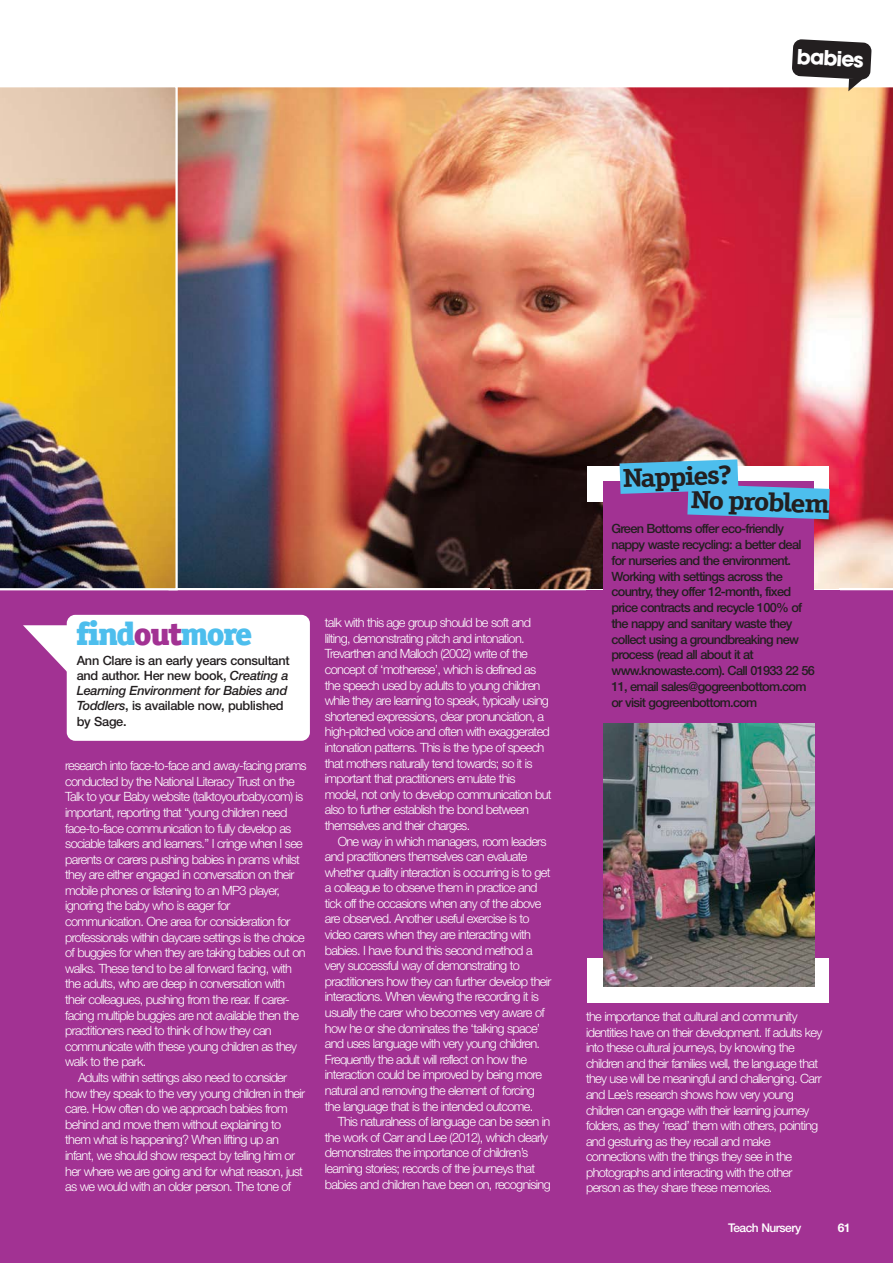
<style>
.page{position:relative;width:893px;height:1263px;background:#fff}
.page>*{position:absolute;margin:0;border:0;box-sizing:border-box;transform-origin:0 0}
.t1{font:900 32.7px "Officina Ser ITC";letter-spacing:-.045em;color:#4dbeed}
.t2{font:700 26.1px "Officina Ser ITC";color:#231f20;scale:1.18 1}
.t3{font:700 20.4px "Avant Garde LT";color:#fff}
.t4{font:300 12.75px/15.6px "Helvetica Neue";letter-spacing:-.055em;color:#fff}
.t5{font:500 12.75px/15.8px "Helvetica Neue CE";letter-spacing:-.055em;color:#231f20}
.t6{font:500 12.75px/15.1px "Helvetica Neue CE";letter-spacing:-.02em;color:#231f20}
.t7{font:500 12px "Helvetica Neue CE";letter-spacing:-.045em;color:#fff}
.t8{font:700 12px "Helvetica Neue";color:#fff}
.s1{color:#a23293}
.s2{font-style:italic}
</style>
<div class="page">
<div style="left:0;top:98px;width:893px;height:1165px;background:#a23293"></div>
<img style="left:178px;top:87px;width:715px;height:503px">
<div style="left:67px;top:615px;width:243px;height:126px;background:#fff;border-radius:9px"></div>
<svg style="left:23px;top:625px;width:44px;height:48px"></svg>
<svg style="left:792px;top:39px;width:80px;height:52px"></svg>
<img style="left:0;top:87px;width:178px;height:503px">
<div style="left:587px;top:467px;width:242px;height:536px;background:#fff"></div>
<div style="left:586px;top:590px;width:254px;height:368px;background:#a23293"></div>
<img style="left:604px;top:723px;width:210px;height:264px">
<img style="left:490px;top:503px;width:348px;height:85px">
<div style="left:603px;top:481px;width:211px;height:236px;background:#a23293"></div>
<svg style="left:619px;top:459px;width:211px;height:60px"></svg>
<h3 class="t3" style="left:798px;top:43px;width:68px;rotate:3deg">babies</h3>
<h1 class="t1" style="left:76px;top:614px;width:178px">find<span class="s1">out</span>more</h1>
<p class="t6" style="left:77px;top:654px;width:214px">Ann Clare is an early years consultant and author. Her new book, <span class="s2">Creating a<br>Learning Environment for Babies and<br>Toddlers</span>, is available now, published by Sage.</p>
<p class="t4" style="left:65px;top:759px;width:243px">research into face-to-face and away-facing prams</p>
<p class="t4" style="left:65px;top:775px;width:231px">conducted by the National Literacy Trust on the</p>
<p class="t4" style="left:65px;top:790px;width:240px">Talk to your Baby website (talktoyourbaby.com) is</p>
<p class="t4" style="left:65px;top:806px;width:224px">important, reporting that “young children need</p>
<p class="t4" style="left:65px;top:821px;width:228px">face-to-face communication to fully develop as</p>
<p class="t4" style="left:65px;top:837px;width:239px">sociable talkers and learners.” I cringe when I see</p>
<p class="t4" style="left:65px;top:853px;width:236px">parents or carers pushing babies in prams whilst</p>
<p class="t4" style="left:65px;top:868px;width:231px">they are either engaged in conversation on their</p>
<p class="t4" style="left:65px;top:884px;width:216px">mobile phones or listening to an MP3 player,</p>
<p class="t4" style="left:65px;top:899px;width:167px">ignoring the baby who is eager for</p>
<p class="t4" style="left:65px;top:915px;width:227px">communication. One area for consideration for</p>
<p class="t4" style="left:65px;top:931px;width:241px">professionals within daycare settings is the choice</p>
<p class="t4" style="left:65px;top:946px;width:242px">of buggies for when they are taking babies out on</p>
<p class="t4" style="left:65px;top:962px;width:228px">walks. These tend to be all forward facing, with</p>
<p class="t4" style="left:65px;top:977px;width:221px">the adults, who are deep in conversation with</p>
<p class="t4" style="left:65px;top:993px;width:226px">their colleagues, pushing from the rear. If carer-</p>
<p class="t4" style="left:65px;top:1008px;width:235px">facing multiple buggies are not available then the</p>
<p class="t4" style="left:65px;top:1024px;width:208px">practitioners need to think of how they can</p>
<p class="t4" style="left:65px;top:1040px;width:233px">communicate with these young children as they</p>
<p class="t4" style="left:65px;top:1055px;width:83px">walk to the park.</p>
<p class="t4" style="left:78px;top:1071px;width:211px">Adults within settings also need to consider</p>
<p class="t4" style="left:65px;top:1086px;width:241px">how they speak to the very young children in their</p>
<p class="t4" style="left:65px;top:1102px;width:224px">care. How often do we approach babies from</p>
<p class="t4" style="left:65px;top:1118px;width:218px">behind and move them without explaining to</p>
<p class="t4" style="left:65px;top:1133px;width:215px">them what is happening? When lifting up an</p>
<p class="t4" style="left:65px;top:1149px;width:231px">infant, we should show respect by telling him or</p>
<p class="t4" style="left:65px;top:1164px;width:239px">her where we are going and for what reason, just</p>
<p class="t4" style="left:65px;top:1180px;width:227px">as we would with an older person. The tone of</p>
<p class="t4" style="left:325px;top:616px;width:228px">talk with this age group should be soft and lilting, demonstrating pitch and intonation.<br>Trevarthen and Malloch (2002) write of the concept of ‘motherese’, which is defined as the speech used by adults to young children while they are learning to speak, typically using shortened expressions, clear pronunciation, a high-pitched voice and often with exaggerated intonation patterns. This is the type of speech that mothers naturally tend towards; so it is important that practitioners emulate this model, not only to develop communication but also to further establish the bond between themselves and their charges.</p>
<p class="t4" style="left:325px;top:834px;width:228px;text-indent:13px">One way in which managers, room leaders and practitioners themselves can evaluate whether quality interaction is occurring is to get a colleague to observe them in practice and tick off the occasions when any of the above are observed. Another useful exercise is to video carers when they are interacting with babies. I have found this second method a very successful way of demonstrating to practitioners how they can further develop their interactions. When viewing the recording it is usually the carer who becomes very aware of how he or she dominates the ‘talking space’ and uses language with very young children.<br>Frequently the adult will reflect on how the interaction could be improved by being more natural and removing the element of forcing the language that is the intended outcome.</p>
<p class="t4" style="left:325px;top:1115px;width:227px;text-indent:13px">This naturalness of language can be seen in the work of Carr and Lee (2012), which clearly demonstrates the importance of children’s learning stories; records of the journeys that babies and children have been on, recognising</p>
<h2 class="t2" style="left:622px;top:469px;width:94px;rotate:-2deg">Nappies?</h2>
<h2 class="t2" style="left:691px;top:490px;width:120px;rotate:2deg">No problem</h2>
<p class="t5" style="left:611px;top:522px;width:205px">Green Bottoms offer eco-friendly nappy waste recycling: a better deal for nurseries and the environment.<br>Working with settings across the country, they offer 12-month, fixed price contracts and recycle 100% of the nappy and sanitary waste they collect using a groundbreaking new process (read all about it at www.knowaste.com). Call 01933 22 56<br>11, email sales@gogreenbottom.com or visit gogreenbottom.com</p>
<p class="t4" style="left:586px;top:1010px;width:238px">the importance that cultural and community identities have on their development. If adults key into these cultural journeys, by knowing the children and their families well, the language that they use will be meaningful and challenging. Carr and Lee’s research shows how very young children can engage with their learning journey folders, as they ‘read’ them with others, pointing and gesturing as they recall and make connections with the things they see in the photographs and interacting with the other person as they share these memories.</p>
<p class="t7" style="left:728px;top:1224px;width:75px">Teach Nursery</p>
<p class="t8" style="left:838px;top:1224px;width:14px">61</p>
</div>
